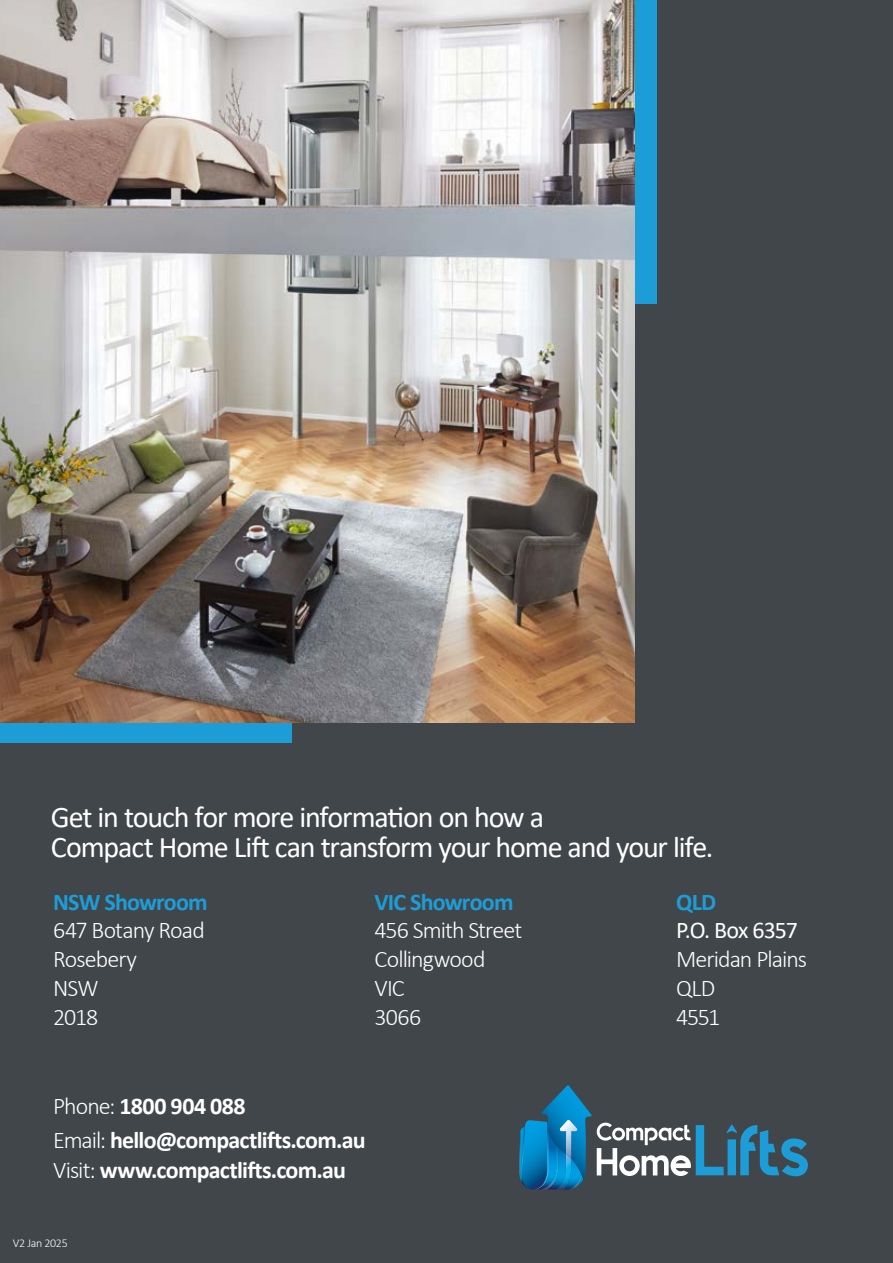
<style>
.page{position:relative;width:893px;height:1263px;background:#404649}
.page>*{position:absolute;margin:0;border:0;box-sizing:border-box;transform-origin:0 0}
.t1{font:30px/30px "Calibri";letter-spacing:-.04em;color:#fff}
.t2{font:300 24px/28.8px "Calibri";letter-spacing:-.04em;color:#fff}
.t3{font:700 24px/34.2px "Calibri";letter-spacing:-.03em;color:#fff}
.t4{font:700 24px "Calibri";letter-spacing:-.03em;color:#1d9dd8}
.t5{font:24px "Calibri";letter-spacing:-.045em;color:#fff}
.t6{font:300 12px "Calibri";letter-spacing:-.025em;color:#fff}
.s1{font-weight:300}
</style>
<div class="page">
<div style="left:604px;top:0;width:53px;height:304px;background:#1d9dd8"></div>
<div style="left:0;top:564px;width:291px;height:179px;background:#1d9dd8"></div>
<img style="left:0;top:0;width:635px;height:722px">
<svg style="left:519px;top:1085px;width:72px;height:104px"></svg>
<img style="left:557px;top:1154px;width:14px;height:35px">
<img style="left:560px;top:1120px;width:17px;height:38px">
<svg style="left:597px;top:1123px;width:211px;height:53px"></svg>
<p class="t1" style="left:51px;top:801px;width:664px">Get in touch for more information on how a<br>Compact Home Lift can transform your home and your life.</p>
<p class="t4" style="left:53px;top:885px;width:156px">NSW Showroom</p>
<p class="t2" style="left:53px;top:916px;width:153px">647 Botany Road<br>Rosebery<br>NSW<br>2018</p>
<p class="t4" style="left:375px;top:885px;width:141px">VIC Showroom</p>
<p class="t2" style="left:375px;top:916px;width:149px">456 Smith Street<br>Collingwood<br>VIC<br>3066</p>
<p class="t4" style="left:676px;top:885px;width:42px">QLD</p>
<p class="t5" style="left:676px;top:914px;width:123px">P.O. Box 6357</p>
<p class="t2" style="left:676px;top:945px;width:132px">Meridan Plains<br>QLD<br>4551</p>
<p class="t3" style="left:53px;top:1088px;width:314px"><span class="s1">Phone:</span> 1800 904 088<br><span class="s1">Email:</span> hello@compactlifts.com.au</p>
<p class="t3" style="left:53px;top:1152px;width:294px"><span class="s1">Visit:</span> www.compactlifts.com.au</p>
<p class="t6" style="left:13px;top:1235px;width:57px">V2 Jan 2025</p>
</div>
